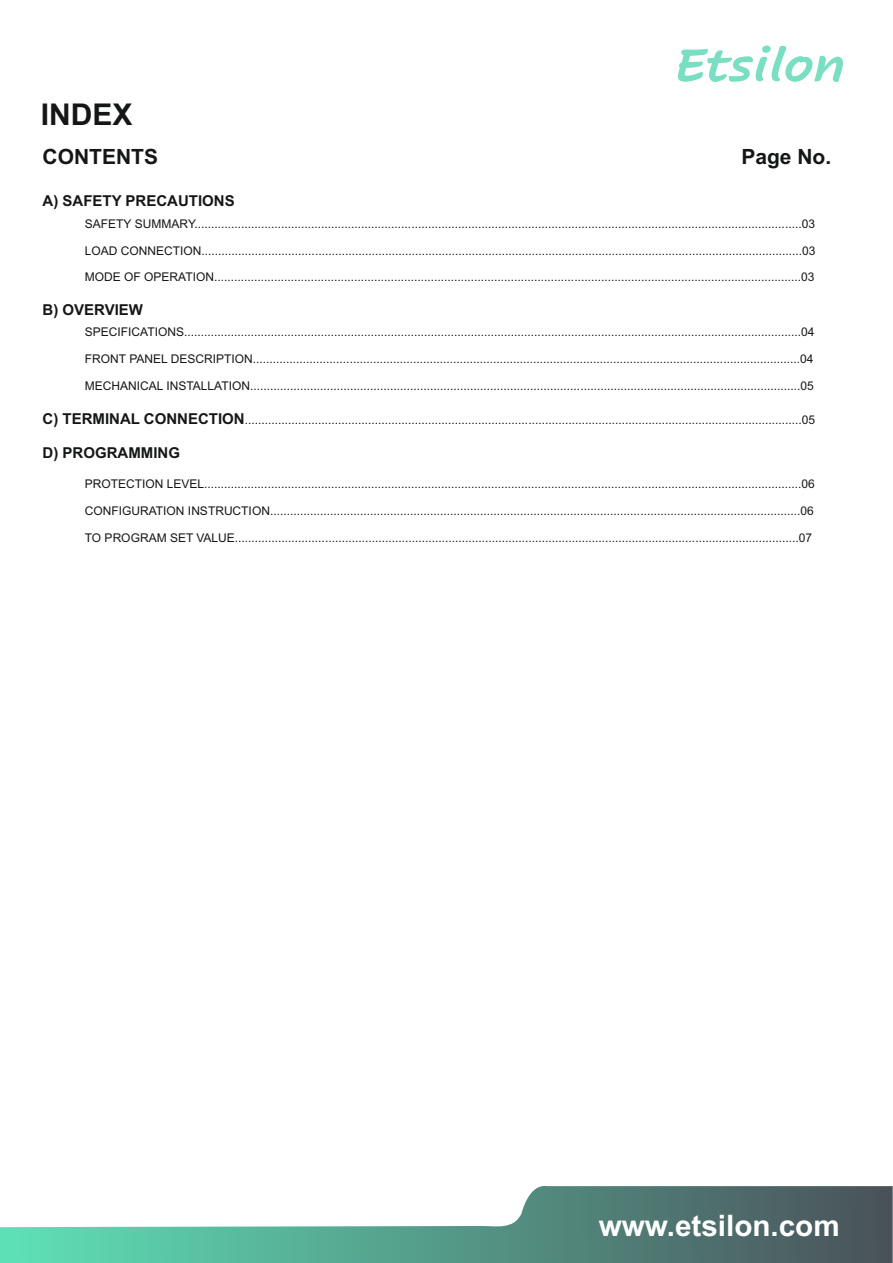
<style>
.page{position:relative;width:893px;height:1263px;background:#fff}
.page>*{position:absolute;margin:0;border:0;box-sizing:border-box;transform-origin:0 0}
.t1{font:700 30px "Arial";color:#151616}
.t2{font:700 29.7px "Arial";color:#fff}
.t3{font:700 21px "Arial";color:#151616}
.t4{font:700 15px "Arial";color:#151616}
.t5{font:12px "Arial";color:#151616}
.s1{font-weight:700;font-size:15px}
</style>
<div class="page">
<svg style="left:0;top:1186px;width:893px;height:77px"></svg>
<svg style="left:678px;top:45px;width:165px;height:37px"></svg>
<h1 class="t1" style="left:41px;top:103px;width:93px">INDEX</h1>
<h3 class="t3" style="left:43px;top:149px;width:117px">CONTENTS</h3>
<h3 class="t3" style="left:741px;top:149px;width:91px">Page No.</h3>
<p class="t4" style="left:43px;top:195px;width:194px">A) SAFETY PRECAUTIONS</p>
<p class="t5" style="left:85px;top:219px;width:732px">SAFETY SUMMARY......................................................................................................................................................................................03</p>
<p class="t5" style="left:85px;top:246px;width:732px">LOAD CONNECTION....................................................................................................................................................................................03</p>
<p class="t5" style="left:85px;top:273px;width:731px">MODE OF OPERATION................................................................................................................................................................................03</p>
<p class="t4" style="left:43px;top:304px;width:102px">B) OVERVIEW</p>
<p class="t5" style="left:85px;top:328px;width:731px">SPECIFICATIONS.........................................................................................................................................................................................04</p>
<p class="t5" style="left:85px;top:355px;width:730px">FRONT PANEL DESCRIPTION....................................................................................................................................................................04</p>
<p class="t5" style="left:85px;top:382px;width:730px">MECHANICAL INSTALLATION.....................................................................................................................................................................05</p>
<p class="t5" style="left:43px;top:415px;width:774px"><span class="s1">C) TERMINAL CONNECTION</span>.......................................................................................................................................................................05</p>
<p class="t4" style="left:43px;top:447px;width:139px">D) PROGRAMMING</p>
<p class="t5" style="left:85px;top:479px;width:731px">PROTECTION LEVEL...................................................................................................................................................................................06</p>
<p class="t5" style="left:85px;top:506px;width:730px">CONFIGURATION INSTRUCTION...............................................................................................................................................................06</p>
<p class="t5" style="left:85px;top:533px;width:729px">TO PROGRAM SET VALUE.........................................................................................................................................................................07</p>
<h2 class="t2" style="left:599px;top:1214px;width:242px">www.etsilon.com</h2>
</div>
